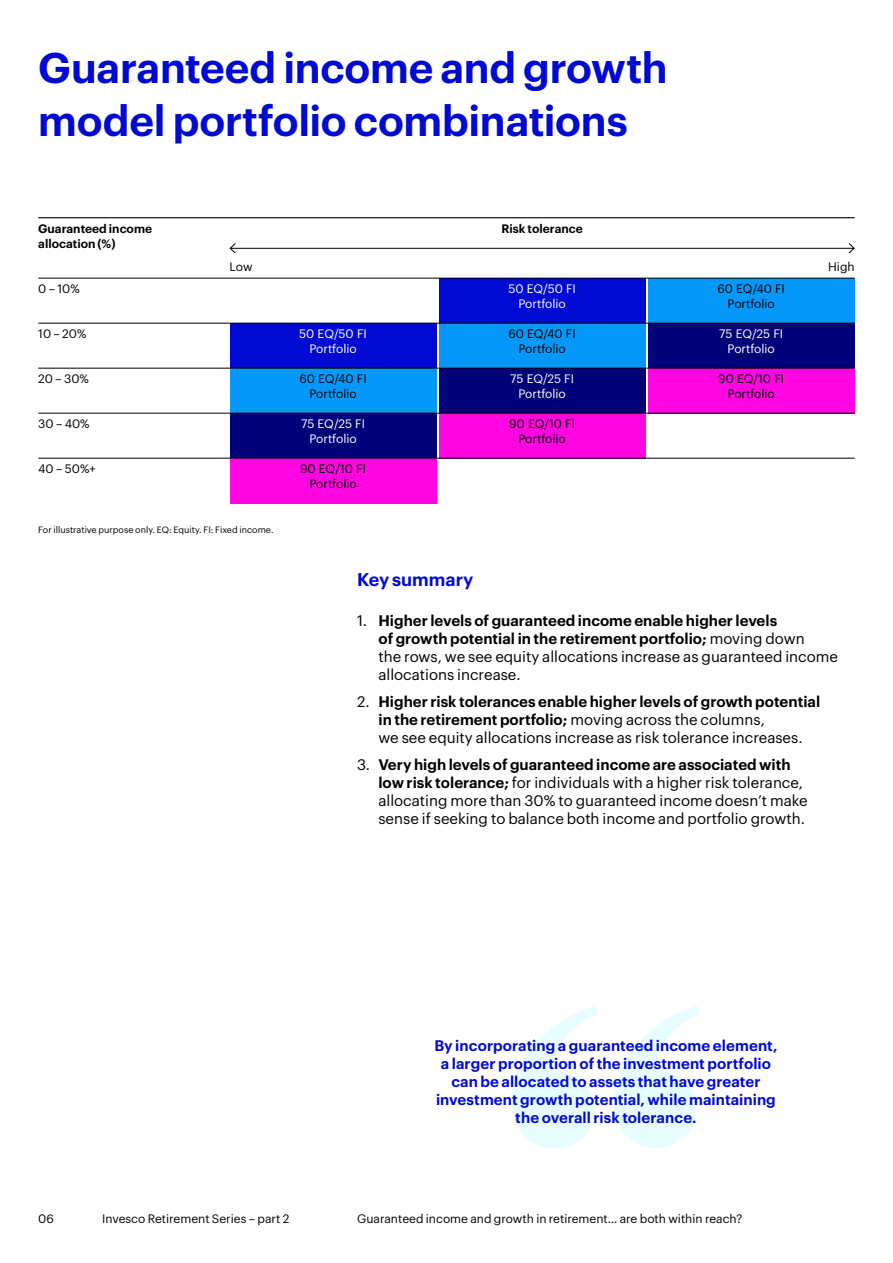
<style>
.page{position:relative;width:893px;height:1263px;background:#fff}
.page>*{position:absolute;margin:0;border:0;box-sizing:border-box;transform-origin:0 0}
.t1{font:600 42px/52.5px "Graphik";letter-spacing:-.005em;color:#000ad2}
.t2{font:600 18px "Graphik";color:#000ad2}
.t3{font:15px/18px "Graphik";color:#000}
.t4{font:600 15px/18px "Graphik";letter-spacing:.005em;color:#000ad2;text-align:center}
.t5{font:600 15px/18px "Graphik";color:#000}
.t6{font:12px/15px "Graphik";color:#000;text-align:center}
.t7{font:12px/15px "Graphik";color:#fff;text-align:center}
.t8{font:600 12px/15px "Graphik";color:#000}
.t9{font:9px "Graphik";color:#000}
.s1{font-weight:400}
.s2{font-weight:600}
</style>
<div class="page">
<div style="left:439px;top:278px;width:207px;height:45px;background:#000ad2"></div>
<div style="left:648px;top:278px;width:207px;height:45px;background:#0598fa"></div>
<div style="left:230px;top:323px;width:207px;height:45px;background:#000ad2"></div>
<div style="left:439px;top:323px;width:207px;height:45px;background:#0598fa"></div>
<div style="left:648px;top:323px;width:207px;height:45px;background:#000078"></div>
<div style="left:230px;top:368px;width:207px;height:45px;background:#0598fa"></div>
<div style="left:439px;top:368px;width:207px;height:45px;background:#000078"></div>
<div style="left:648px;top:368px;width:207px;height:45px;background:#ff05e2"></div>
<div style="left:230px;top:413px;width:207px;height:45px;background:#000078"></div>
<div style="left:439px;top:413px;width:207px;height:45px;background:#ff05e2"></div>
<div style="left:230px;top:458px;width:207px;height:45px;background:#ff05e2"></div>
<hr style="left:38px;top:217px;width:817px;height:1px;background:#000">
<hr style="left:230px;top:248px;width:624px;height:1px;background:#000">
<svg style="left:229px;top:243px;width:7px;height:11px"></svg>
<svg style="left:848px;top:243px;width:7px;height:11px"></svg>
<hr style="left:38px;top:278px;width:817px;height:1px;background:#000">
<hr style="left:38px;top:323px;width:817px;height:1px;background:#000">
<hr style="left:38px;top:368px;width:817px;height:1px;background:#000">
<hr style="left:38px;top:413px;width:817px;height:1px;background:#000">
<hr style="left:38px;top:458px;width:817px;height:1px;background:#000">
<svg style="left:512px;top:1006px;width:188px;height:142px"></svg>
<h1 class="t1" style="left:38px;top:38px;width:631px">Guaranteed income and growth model portfolio combinations</h1>
<p class="t8" style="left:38px;top:220px;width:115px">Guaranteed income allocation (%)</p>
<p class="t8" style="left:501px;top:220px;width:83px">Risk tolerance</p>
<p class="t6" style="left:230px;top:258px;width:24px">Low</p>
<p class="t6" style="left:828px;top:258px;width:28px">High</p>
<p class="t6" style="left:38px;top:280px;width:43px">0 – 10%</p>
<p class="t6" style="left:38px;top:325px;width:50px">10 – 20%</p>
<p class="t6" style="left:38px;top:370px;width:52px">20 – 30%</p>
<p class="t6" style="left:38px;top:415px;width:53px">30 – 40%</p>
<p class="t6" style="left:38px;top:460px;width:59px">40 – 50%+</p>
<p class="t7" style="left:508px;top:280px;width:69px">50 EQ/50 FI<br>Portfolio</p>
<p class="t6" style="left:718px;top:280px;width:69px">60 EQ/40 FI<br>Portfolio</p>
<p class="t7" style="left:299px;top:325px;width:69px">50 EQ/50 FI<br>Portfolio</p>
<p class="t6" style="left:508px;top:325px;width:69px">60 EQ/40 FI<br>Portfolio</p>
<p class="t7" style="left:719px;top:325px;width:66px">75 EQ/25 FI<br>Portfolio</p>
<p class="t6" style="left:299px;top:370px;width:69px">60 EQ/40 FI<br>Portfolio</p>
<p class="t7" style="left:510px;top:370px;width:66px">75 EQ/25 FI<br>Portfolio</p>
<p class="t6" style="left:718px;top:370px;width:67px">90 EQ/10 FI<br>Portfolio</p>
<p class="t7" style="left:301px;top:415px;width:66px">75 EQ/25 FI<br>Portfolio</p>
<p class="t6" style="left:509px;top:415px;width:67px">90 EQ/10 FI<br>Portfolio</p>
<p class="t6" style="left:300px;top:460px;width:67px">90 EQ/10 FI<br>Portfolio</p>
<p class="t9" style="left:38px;top:523px;width:237px">For illustrative purpose only. EQ: Equity. FI: Fixed income.</p>
<p class="t2" style="left:357px;top:565px;width:118px">Key summary</p>
<p class="t5" style="left:378px;top:611px;width:461px;text-indent:-21px"><span class="s1">1.</span> Higher levels of guaranteed income enable higher levels<br>of growth potential in the retirement portfolio; <span class="s1">moving down<br>the rows, we see equity allocations increase as guaranteed income allocations increase.</span></p>
<p class="t3" style="left:378px;top:692px;width:443px;text-indent:-21px">2. <span class="s2">Higher risk tolerances enable higher levels of growth potential in the retirement portfolio;</span> moving across the columns,<br>we see equity allocations increase as risk tolerance increases.</p>
<p class="t3" style="left:378px;top:755px;width:431px;text-indent:-21px">3. <span class="s2">Very high levels of guaranteed income are associated with low risk tolerance;</span> for individuals with a higher risk tolerance, allocating more than 30% to guaranteed income doesn’t make sense if seeking to balance both income and portfolio growth.</p>
<p class="t4" style="left:434px;top:1035px;width:345px">By incorporating a guaranteed income element, a larger proportion of the investment portfolio can be allocated to assets that have greater investment growth potential, while maintaining the overall risk tolerance.</p>
<p class="t6" style="left:38px;top:1210px;width:17px">06</p>
<p class="t6" style="left:102px;top:1210px;width:189px">Invesco Retirement Series – part 2</p>
<p class="t6" style="left:357px;top:1210px;width:387px">Guaranteed income and growth in retirement… are both within reach?</p>
</div>
